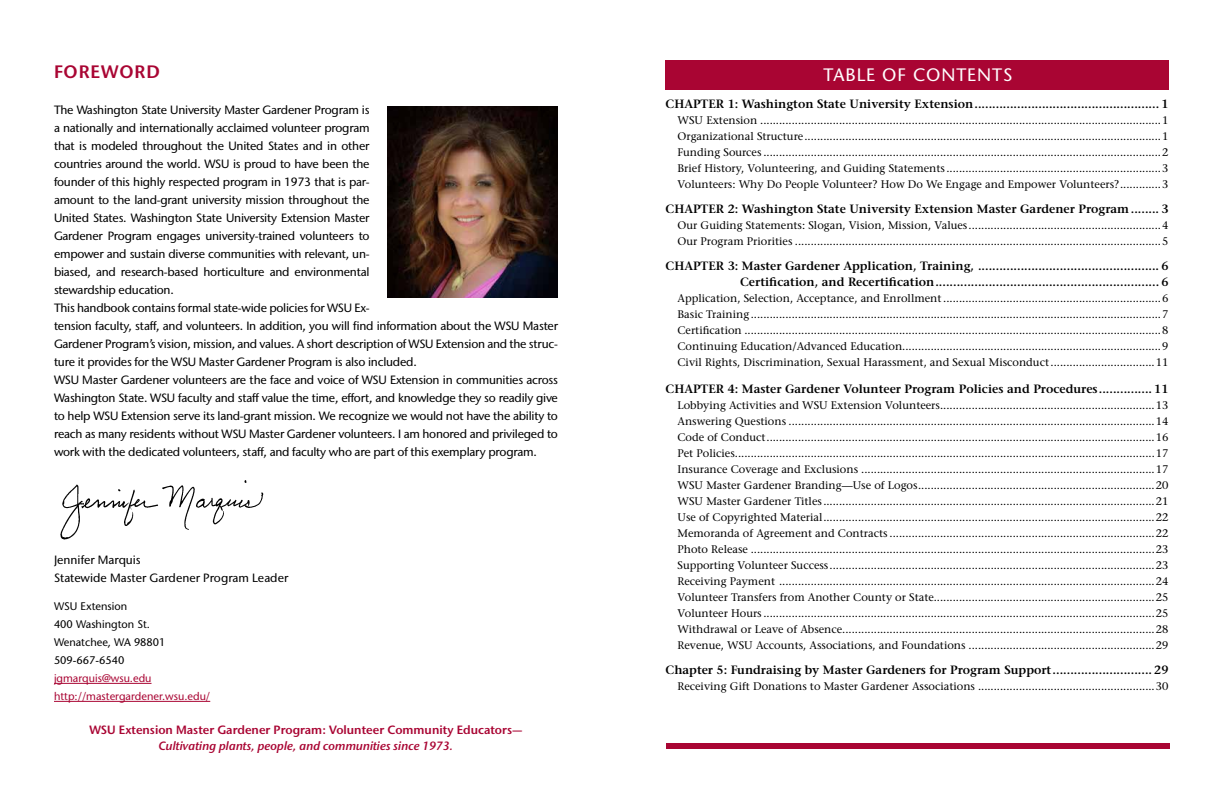
<style>
.page{position:relative;width:1224px;height:792px;background:#fff}
.page>*{position:absolute;margin:0;border:0;box-sizing:border-box;transform-origin:0 0}
.t1{font:500 18px "Stone Sans Std";letter-spacing:.05em;color:#fff}
.t2{font:600 18px "Stone Sans IIITC Std";letter-spacing:.05em;color:#a90533}
.t3{font:500 12px/18px "Stone Sans IIITC Std";letter-spacing:-.02em;color:#000}
.t4{font:600 12px/16px "Stone Serif Std";color:#000;text-align:right}
.t5{font:600 12px "Stone Sans IIITC Std";color:#a90533}
.t6{font:500 12px/18px "Stone Sans IIITC Std";color:#000}
.t7{font:italic 600 12px "Stone Sans IIITC Std";color:#a90533}
.t8{font:500 11px/16px "Stone Serif Std";color:#000;text-align:justify}
.t9{font:500 11px/18px "Stone Sans Std";color:#000}
.t10{font:500 11px/18px "Stone Sans Std";color:#a90533}
</style>
<div class="page">
<div style="left:666px;top:743px;width:504px;height:6px;background:#a90533"></div>
<div style="left:666px;top:60px;width:504px;height:30px;background:#a90533"></div>
<hr style="left:54px;top:683px;width:98px;height:1px;background:#a90533">
<hr style="left:54px;top:701px;width:156px;height:1px;background:#a90533">
<img style="left:388px;top:107px;width:170px;height:190px">
<img style="left:60px;top:480px;width:204px;height:60px">
<h1 class="t2" style="left:54px;top:61px;width:107px">FOREWORD</h1>
<h1 class="t1" style="left:824px;top:64px;width:190px">TABLE OF CONTENTS</h1>
<p class="t3" style="left:54px;top:101px;width:506px">The Washington State University Master Gardener Program is<br>a nationally and internationally acclaimed volunteer program<br>that is modeled throughout the United States and in other<br>countries around the world. WSU is proud to have been the<br>founder of this highly respected program in 1973 that is par-<br>amount to the land-grant university mission throughout the<br>United States. Washington State University Extension Master<br>Gardener Program engages university-trained volunteers to<br>empower and sustain diverse communities with relevant, un-<br>biased, and research-based horticulture and environmental<br>stewardship education.<br>This handbook contains formal state-wide policies for WSU Ex-<br>tension faculty, staff, and volunteers. In addition, you will find information about the WSU Master Gardener Program’s vision, mission, and values. A short description of WSU Extension and the struc&shy;ture it provides for the WSU Master Gardener Program is also included.<br>WSU Master Gardener volunteers are the face and voice of WSU Extension in communities across Washington State. WSU faculty and staff value the time, effort, and knowledge they so readily give to help WSU Extension serve its land-grant mission. We recognize we would not have the ability to reach as many residents without WSU Master Gardener volunteers. I am honored and privileged to work with the dedicated volunteers, staff, and faculty who are part of this exemplary program.</p>
<p class="t4" style="left:666px;top:96px;width:505px">CHAPTER 1: Washington State University Extension.................................................... 1</p>
<p class="t8" style="left:678px;top:113px;width:492px">WSU Extension ...............................................................................................................................1<br>Organizational Structure.................................................................................................................1<br>Funding Sources ..............................................................................................................................2<br>Brief History, Volunteering, and Guiding Statements ....................................................................3<br>Volunteers: Why Do People Volunteer? How Do We Engage and Empower Volunteers?.............3</p>
<p class="t4" style="left:665px;top:201px;width:505px">CHAPTER 2: Washington State University Extension Master Gardener Program........ 3</p>
<p class="t8" style="left:677px;top:218px;width:492px">Our Guiding Statements: Slogan, Vision, Mission, Values.............................................................4<br>Our Program Priorities ....................................................................................................................5</p>
<p class="t4" style="left:665px;top:258px;width:505px">CHAPTER 3: Master Gardener Application, Training, ................................................... 6<br>Certification, and Recertification............................................................... 6</p>
<p class="t8" style="left:677px;top:291px;width:492px">Application, Selection, Acceptance, and Enrollment .....................................................................6<br>Basic Training..................................................................................................................................7<br>Certification ....................................................................................................................................8<br>Continuing Education/Advanced Education..................................................................................9<br>Civil Rights, Discrimination, Sexual Harassment, and Sexual Misconduct.................................11</p>
<p class="t4" style="left:665px;top:381px;width:505px">CHAPTER 4: Master Gardener Volunteer Program Policies and Procedures............... 11</p>
<p class="t8" style="left:678px;top:398px;width:492px">Lobbying Activities and WSU Extension Volunteers....................................................................13<br>Answering Questions ....................................................................................................................14<br>Code of Conduct...........................................................................................................................16<br>Pet Policies.....................................................................................................................................17<br>Insurance Coverage and Exclusions .............................................................................................17<br>WSU Master Gardener Branding—Use of Logos...........................................................................20<br>WSU Master Gardener Titles .........................................................................................................21<br>Use of Copyrighted Material.........................................................................................................22<br>Memoranda of Agreement and Contracts ....................................................................................22<br>Photo Release ................................................................................................................................23<br>Supporting Volunteer Success.......................................................................................................23<br>Receiving Payment .......................................................................................................................24<br>Volunteer Transfers from Another County or State......................................................................25<br>Volunteer Hours ............................................................................................................................25<br>Withdrawal or Leave of Absence...................................................................................................28<br>Revenue, WSU Accounts, Associations, and Foundations ...........................................................29</p>
<p class="t4" style="left:666px;top:662px;width:505px">Chapter 5: Fundraising by Master Gardeners for Program Support............................ 29</p>
<p class="t8" style="left:678px;top:679px;width:492px">Receiving Gift Donations to Master Gardener Associations ........................................................30</p>
<p class="t6" style="left:54px;top:551px;width:236px">Jennifer Marquis<br>Statewide Master Gardener Program Leader</p>
<p class="t9" style="left:54px;top:597px;width:113px">WSU Extension<br>400 Washington St.<br>Wenatchee, WA 98801<br>509-667-6540</p>
<p class="t10" style="left:54px;top:669px;width:158px">jgmarquis@wsu.edu http://mastergardener.wsu.edu/</p>
<p class="t5" style="left:89px;top:722px;width:435px">WSU Extension Master Gardener Program: Volunteer Community Educators—</p>
<p class="t7" style="left:159px;top:738px;width:296px">Cultivating plants, people, and communities since 1973.</p>
</div>
